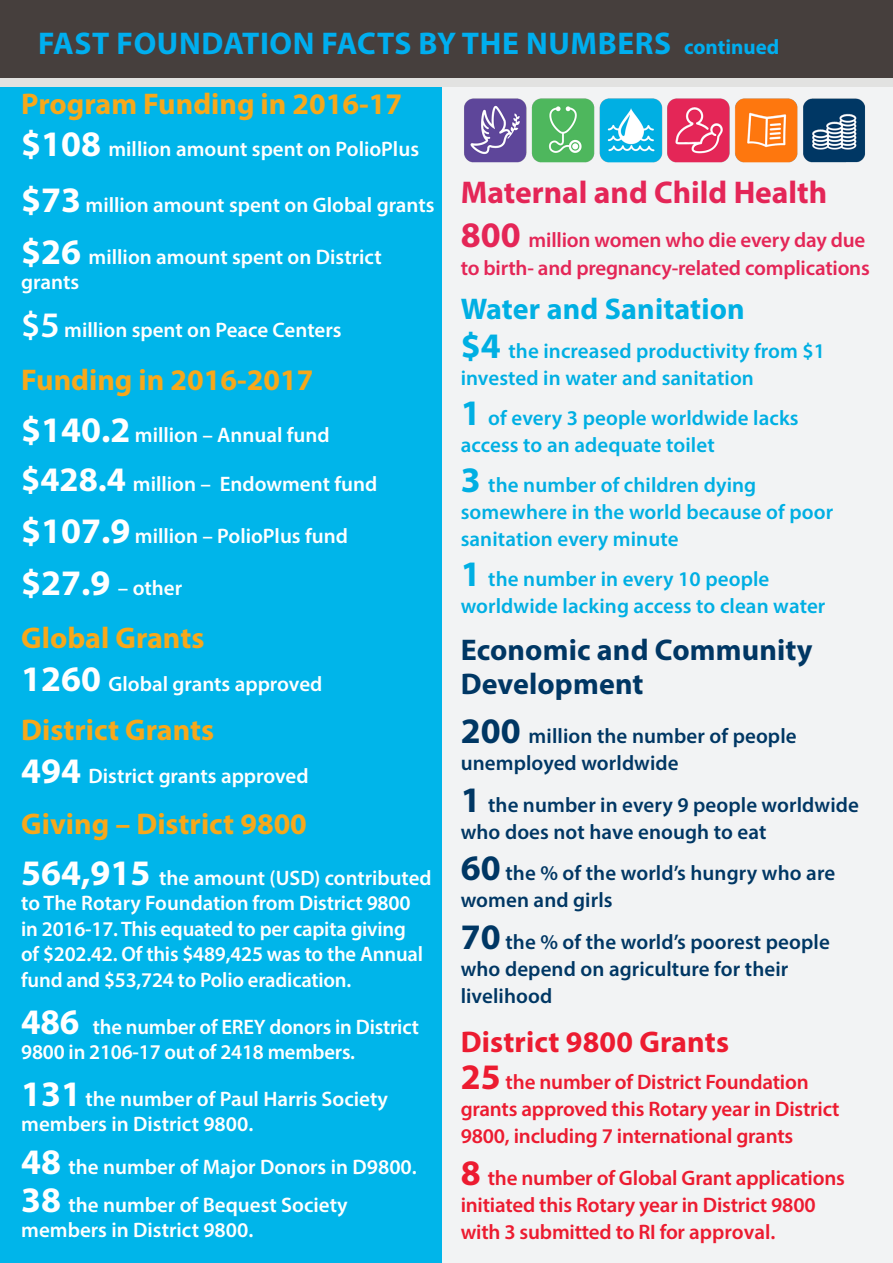
<style>
.page{position:relative;width:893px;height:1263px;background:#fff}
.page>*{position:absolute;margin:0;border:0;box-sizing:border-box;transform-origin:0 0}
.t1{font:700 31.5px "Myriad Pro";letter-spacing:.02em;color:#00aeef}
.t2{font:700 31.5px "Myriad Pro";color:#e42657}
.t3{font:700 30px "Myriad Pro";color:#f7a81b}
.t4{font:700 30px/34.5px "Myriad Pro";letter-spacing:.005em;color:#003764}
.t5{font:700 30px "Myriad Pro";letter-spacing:.005em;color:#00afe3}
.t6{font:700 30px "Myriad Pro";letter-spacing:.005em;color:#ec1b30}
.t7{font:600 21px/25.5px "Myriad Pro";color:#fff}
.t8{font:600 21px/27px "Myriad Pro";letter-spacing:.005em;color:#00afe3}
.t9{font:600 21px/27px "Myriad Pro";letter-spacing:.005em;color:#003764}
.t10{font:600 21px/27px "Myriad Pro";letter-spacing:-.01em;color:#ec1b30}
.t11{font:600 21px/27px "Myriad Pro";letter-spacing:-.01em;color:#e42657}
.s1{font-size:21px}
.s2{font-weight:700;font-size:36px}
.s3{font-size:36px}
.s4{font-weight:700;font-size:34.5px}
</style>
<div class="page">
<div style="left:0;top:0;width:893px;height:78px;background:#463f3d"></div>
<div style="left:0;top:87px;width:442px;height:1176px;background:#00b5ea"></div>
<div style="left:442px;top:87px;width:451px;height:1176px;background:#f2f3f4"></div>
<img style="left:464px;top:98px;width:401px;height:65px">
<p class="t1" style="left:38px;top:23px;width:743px">FAST FOUNDATION FACTS BY THE NUMBERS <span class="s1">continued</span></p>
<p class="t3" style="left:21px;top:84px;width:382px">Program Funding in 2016-17</p>
<p class="t7" style="left:21px;top:136px;width:399px"><span class="s2">$108</span> million amount spent on PolioPlus</p>
<p class="t7" style="left:21px;top:192px;width:415px"><span class="s2">$73</span> million amount spent on Global grants</p>
<p class="t7" style="left:21px;top:244px;width:362px"><span class="s2">$26</span> million amount spent on District grants</p>
<p class="t7" style="left:21px;top:316px;width:322px"><span class="s3">$5</span> million spent on Peace Centers</p>
<p class="t3" style="left:21px;top:360px;width:294px">Funding in 2016-2017</p>
<p class="t7" style="left:21px;top:421px;width:310px"><span class="s2">$140.2</span> million – Annual fund</p>
<p class="t7" style="left:21px;top:471px;width:357px"><span class="s4">$428.4</span> million – Endowment fund</p>
<p class="t7" style="left:21px;top:523px;width:328px"><span class="s2">$107.9</span> million – PolioPlus fund</p>
<p class="t7" style="left:21px;top:574px;width:162px"><span class="s2">$27.9</span> – other</p>
<p class="t3" style="left:21px;top:618px;width:185px">Global Grants</p>
<p class="t7" style="left:21px;top:671px;width:303px"><span class="s2">1260</span> Global grants approved</p>
<p class="t3" style="left:21px;top:710px;width:194px">District Grants</p>
<p class="t7" style="left:21px;top:763px;width:289px"><span class="s2">494</span> District grants approved</p>
<p class="t3" style="left:21px;top:804px;width:287px">Giving – District 9800</p>
<p class="t7" style="left:21px;top:864px;width:412px"><span class="s2">564,915</span> the amount (USD) contributed to The Rotary Foundation from District 9800 in 2016-17. This equated to per capita giving<br>of $202.42. Of this $489,425 was to the Annual fund and $53,724 to Polio eradication.</p>
<p class="t7" style="left:21px;top:1013px;width:399px"><span class="s2">486</span> the number of EREY donors in District<br>9800 in 2106-17 out of 2418 members.</p>
<p class="t7" style="left:21px;top:1085px;width:368px"><span class="s2">131</span> the number of Paul Harris Society members in District 9800.</p>
<p class="t7" style="left:21px;top:1153px;width:397px"><span class="s2">48</span> the number of Major Donors in D9800.</p>
<p class="t7" style="left:21px;top:1191px;width:328px"><span class="s2">38</span> the number of Bequest Society members in District 9800.</p>
<p class="t2" style="left:461px;top:172px;width:368px">Maternal and Child Health</p>
<p class="t11" style="left:461px;top:226px;width:411px"><span class="s2">800</span> million women who die every day due to birth- and pregnancy-related complications</p>
<p class="t5" style="left:461px;top:289px;width:286px">Water and Sanitation</p>
<p class="t8" style="left:461px;top:337px;width:366px"><span class="s2">$4</span> the increased productivity from $1 invested in water and sanitation</p>
<p class="t8" style="left:461px;top:404px;width:339px"><span class="s2">1</span> of every 3 people worldwide lacks access to an adequate toilet</p>
<p class="t8" style="left:461px;top:471px;width:374px"><span class="s2">3</span> the number of children dying somewhere in the world because of poor sanitation every minute</p>
<p class="t8" style="left:461px;top:564px;width:366px"><span class="s2">1</span> the number in every 10 people worldwide lacking access to clean water</p>
<p class="t4" style="left:461px;top:631px;width:353px">Economic and Community<br>Development</p>
<p class="t9" style="left:461px;top:721px;width:337px"><span class="s2">200</span> million the number of people unemployed worldwide</p>
<p class="t9" style="left:461px;top:790px;width:400px"><span class="s2">1</span> the number in every 9 people worldwide who does not have enough to eat</p>
<p class="t9" style="left:461px;top:859px;width:376px"><span class="s2">60</span> the % of the world’s hungry who are women and girls</p>
<p class="t9" style="left:461px;top:928px;width:371px"><span class="s2">70</span> the % of the world’s poorest people who depend on agriculture for their livelihood</p>
<p class="t6" style="left:461px;top:1022px;width:270px">District 9800 Grants</p>
<p class="t10" style="left:461px;top:1068px;width:380px"><span class="s2">25</span> the number of District Foundation grants approved this Rotary year in District<br>9800, including 7 international grants</p>
<p class="t10" style="left:461px;top:1164px;width:386px"><span class="s2">8</span> the number of Global Grant applications initiated this Rotary year in District 9800 with 3 submitted to RI for approval.</p>
</div>
